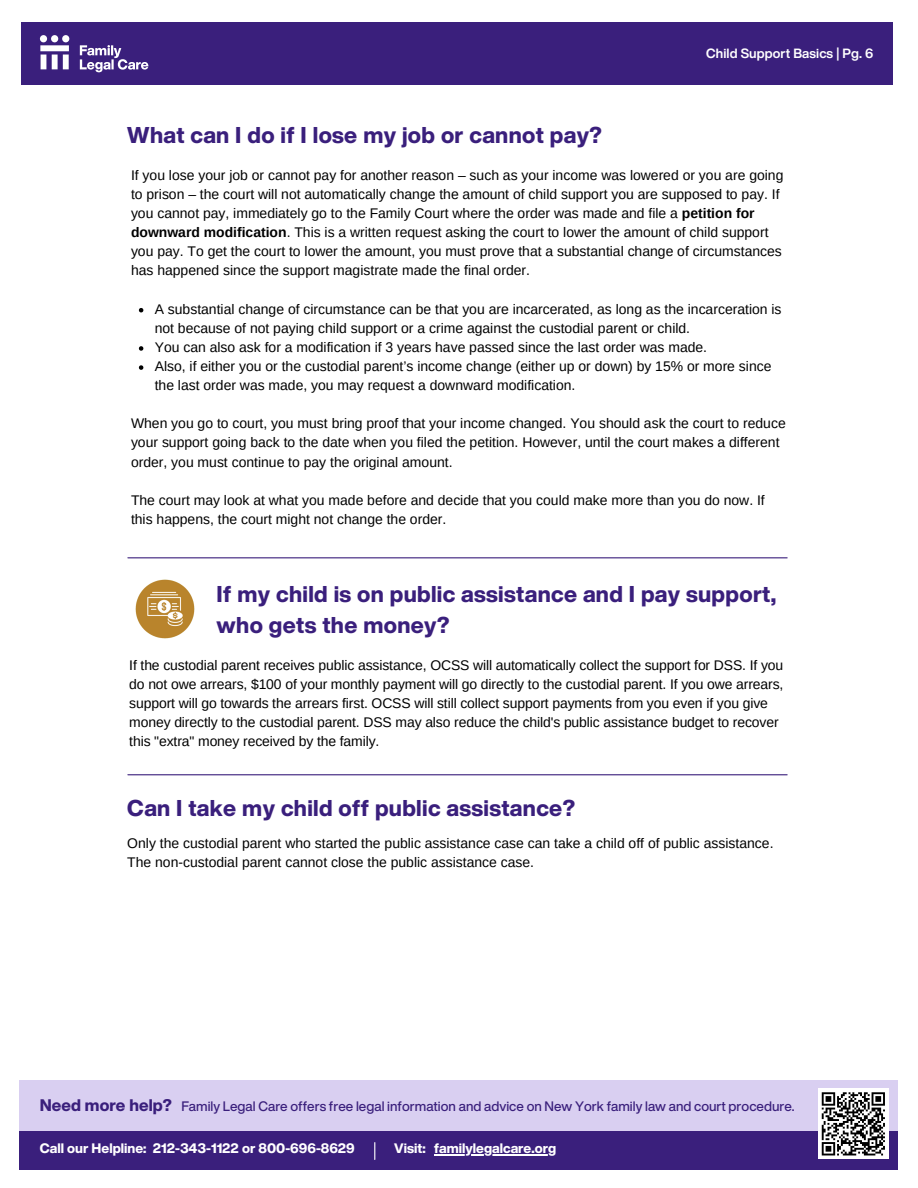
<style>
.page{position:relative;width:918px;height:1188px;background:#fff}
.page>*{position:absolute;margin:0;border:0;box-sizing:border-box;transform-origin:0 0}
.t1{font:800 22.5px/31.5px "Helvetica Now Display";letter-spacing:.015em;color:#3a1f7c}
.t2{font:13.95px/19.2px "Arimo";color:#000}
.t3{font:500 13.5px "Helvetica Now Display";color:#3a1f7c}
.t4{font:800 13.5px "Helvetica Now Display";color:#fff}
.t5{font:700 13.2px "Helvetica Now Display";letter-spacing:.01em;color:#fff}
.s1{font-weight:700}
.s2{font-weight:800;font-size:16.5px}
</style>
<div class="page">
<hr style="left:128px;top:557px;width:659px;height:1px;background:#3a1f7c">
<div style="left:21px;top:22px;width:872px;height:63px;background:#3a1f7c"></div>
<svg style="left:40px;top:35px;width:108px;height:37px"></svg>
<hr style="left:128px;top:774px;width:659px;height:1px;background:#3a1f7c">
<img style="left:135px;top:579px;width:60px;height:60px">
<div style="left:19px;top:1080px;width:879px;height:89px;background:#d9cff1"></div>
<div style="left:19px;top:1131px;width:879px;height:38px;background:#3a1f7c"></div>
<svg style="left:374px;top:1143px;width:1px;height:16px"></svg>
<div style="left:818px;top:1088px;width:71px;height:71px;background:#fff"></div>
<svg style="left:821px;top:1092px;width:64px;height:64px"></svg>
<hr style="left:434px;top:1154px;width:122px;height:2px;background:#fff">
<svg style="left:139px;top:308px;width:4px;height:4px"></svg>
<svg style="left:139px;top:346px;width:4px;height:5px"></svg>
<svg style="left:139px;top:365px;width:4px;height:5px"></svg>
<h1 class="t1" style="left:127px;top:119px;width:476px">What can I do if I lose my job or cannot pay?</h1>
<p class="t5" style="left:706px;top:44px;width:169px">Child Support Basics | Pg. 6</p>
<p class="t2" style="left:131px;top:165px;width:654px">If you lose your job or cannot pay for another reason – such as your income was lowered or you are going to prison – the court will not automatically change the amount of child support you are supposed to pay. If you cannot pay, immediately go to the Family Court where the order was made and file a <span class="s1">petition for downward modification</span>. This is a written request asking the court to lower the amount of child support you pay. To get the court to lower the amount, you must prove that a substantial change of circumstances has happened since the support magistrate made the final order.</p>
<p class="t2" style="left:155px;top:299px;width:628px">A substantial change of circumstance can be that you are incarcerated, as long as the incarceration is not because of not paying child support or a crime against the custodial parent or child.<br>You can also ask for a modification if 3 years have passed since the last order was made.<br>Also, if either you or the custodial parent’s income change (either up or down) by 15% or more since the last order was made, you may request a downward modification.</p>
<p class="t2" style="left:131px;top:414px;width:656px">When you go to court, you must bring proof that your income changed. You should ask the court to reduce your support going back to the date when you filed the petition. However, until the court makes a different order, you must continue to pay the original amount.</p>
<p class="t2" style="left:131px;top:490px;width:635px">The court may look at what you made before and decide that you could make more than you do now. If this happens, the court might not change the order.</p>
<h1 class="t1" style="left:217px;top:577px;width:561px">If my child is on public assistance and I pay support, who gets the money?</h1>
<p class="t2" style="left:129px;top:655px;width:656px">If the custodial parent receives public assistance, OCSS will automatically collect the support for DSS. If you do not owe arrears, $100 of your monthly payment will go directly to the custodial parent. If you owe arrears, support will go towards the arrears first. OCSS will still collect support payments from you even if you give money directly to the custodial parent. DSS may also reduce the child's public assistance budget to recover this "extra" money received by the family.</p>
<h1 class="t1" style="left:127px;top:792px;width:449px">Can I take my child off public assistance?</h1>
<p class="t2" style="left:127px;top:834px;width:648px">Only the custodial parent who started the public assistance case can take a child off of public assistance.<br>The non-custodial parent cannot close the public assistance case.</p>
<p class="t3" style="left:40px;top:1096px;width:756px"><span class="s2">Need more help?</span> Family Legal Care offers free legal information and advice on New York family law and court procedure.</p>
<p class="t4" style="left:394px;top:1138px;width:33px">Visit:</p>
<p class="t4" style="left:40px;top:1138px;width:317px">Call our Helpline: 212-343-1122 or 800-696-8629</p>
<p class="t4" style="left:434px;top:1138px;width:123px">familylegalcare.org</p>
</div>
